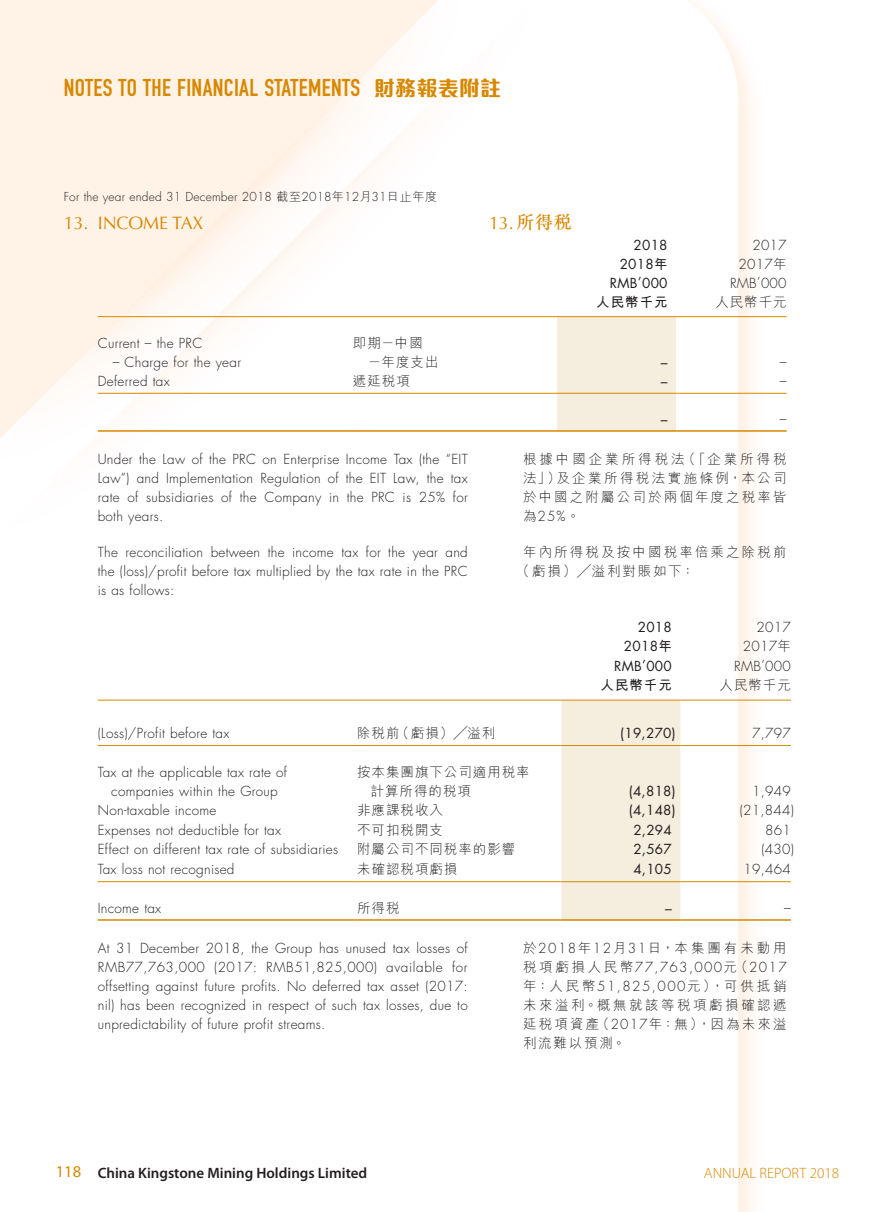
<style>
.page{position:relative;width:893px;height:1212px;background:#fff}
.page>*{position:absolute;margin:0;border:0;box-sizing:border-box;transform-origin:0 0}
.t1{font:24px "DIN Engschrift Std";letter-spacing:.015em;color:#d78800}
.t2{font:18px "Optima LT Std";letter-spacing:-.005em;color:#d78800}
.t3{font:600 15px "Myriad Pro";color:#231f20}
.t4{font:300 15px "Myriad Pro";color:#d78800}
.t5{font:300 13.5px/18.9px "Futura Std";letter-spacing:.02em;color:#231f20;text-align:justify}
.t6{font:300 13.5px/18.9px "M Hei HK";letter-spacing:.16em;color:#231f20;text-align:justify}
.t7{font:13.5px "Futura Std";letter-spacing:.02em;color:#231f20}
.t8{font:300 13.5px/18.9px "M Hei HK";letter-spacing:.07em;color:#231f20}
.t9{font:300 13.5px "Futura Std";letter-spacing:.1em;color:#231f20}
.t10{font:300 13.5px "M Hei HK";letter-spacing:.215em;color:#231f20}
.t11{font:700 13.5px "M Hei HK";letter-spacing:.07em;color:#231f20}
.t12{font:300 12px "Futura Std";letter-spacing:.015em;color:#231f20}
.s1{font-family:"M Elle HK";font-weight:800;font-size:21px}
.s2{font-family:"M Hei HK"}
.s3{font-family:"M Sung HK";font-weight:500}
.s4{font-family:"M Hei HK";font-weight:700}
.s5{font-family:"Futura Std"}
.s6{font-weight:400;font-size:16.5px;color:#d78800}
</style>
<div class="page">
<div style="left:557px;top:317px;width:119px;height:113px;background:#f5eddd"></div>
<hr style="left:98px;top:316px;width:255px;height:1px;background:#d78800">
<hr style="left:353px;top:316px;width:204px;height:1px;background:#d78800">
<hr style="left:557px;top:316px;width:119px;height:1px;background:#d78800">
<hr style="left:676px;top:316px;width:111px;height:1px;background:#d78800">
<hr style="left:98px;top:393px;width:255px;height:1px;background:#d78800">
<hr style="left:353px;top:393px;width:204px;height:1px;background:#d78800">
<hr style="left:557px;top:393px;width:119px;height:1px;background:#d78800">
<hr style="left:676px;top:393px;width:111px;height:1px;background:#d78800">
<hr style="left:98px;top:430px;width:255px;height:2px;background:#d78800">
<hr style="left:353px;top:430px;width:204px;height:2px;background:#d78800">
<hr style="left:557px;top:430px;width:119px;height:2px;background:#d78800">
<hr style="left:676px;top:430px;width:111px;height:2px;background:#d78800">
<div style="left:561px;top:701px;width:119px;height:218px;background:#f5eddd"></div>
<hr style="left:98px;top:700px;width:259px;height:1px;background:#d78800">
<hr style="left:357px;top:700px;width:204px;height:1px;background:#d78800">
<hr style="left:561px;top:700px;width:119px;height:1px;background:#d78800">
<hr style="left:680px;top:700px;width:111px;height:1px;background:#d78800">
<hr style="left:98px;top:745px;width:259px;height:1px;background:#d78800">
<hr style="left:357px;top:745px;width:204px;height:1px;background:#d78800">
<hr style="left:561px;top:745px;width:119px;height:1px;background:#d78800">
<hr style="left:680px;top:745px;width:111px;height:1px;background:#d78800">
<hr style="left:98px;top:881px;width:259px;height:1px;background:#d78800">
<hr style="left:357px;top:881px;width:204px;height:1px;background:#d78800">
<hr style="left:561px;top:881px;width:119px;height:1px;background:#d78800">
<hr style="left:680px;top:881px;width:111px;height:1px;background:#d78800">
<hr style="left:98px;top:919px;width:259px;height:2px;background:#d78800">
<hr style="left:357px;top:919px;width:204px;height:2px;background:#d78800">
<hr style="left:561px;top:919px;width:119px;height:2px;background:#d78800">
<hr style="left:680px;top:919px;width:111px;height:2px;background:#d78800">
<h1 class="t1" style="left:64px;top:74px;width:439px">NOTES TO THE FINANCIAL STATEMENTS <span class="s1">財務報表附註</span></h1>
<p class="t12" style="left:64px;top:190px;width:375px">For the year ended 31 December 2018 <span class="s2">截至</span>2018<span class="s2">年</span>12<span class="s2">月</span>31<span class="s2">日止年度</span></p>
<h2 class="t2" style="left:64px;top:212px;width:141px">13. INCOME TAX</h2>
<h2 class="t2" style="left:489px;top:212px;width:84px">13.<span class="s3">所得稅</span></h2>
<p class="t7" style="left:633px;top:236px;width:36px">2018</p>
<p class="t5" style="left:752px;top:236px;width:36px">2017</p>
<p class="t7" style="left:620px;top:255px;width:49px">2018<span class="s4">年</span></p>
<p class="t5" style="left:738px;top:255px;width:50px">2017<span class="s2">年</span></p>
<p class="t7" style="left:610px;top:274px;width:59px">RMB’000</p>
<p class="t5" style="left:730px;top:274px;width:58px">RMB’000</p>
<p class="t11" style="left:596px;top:292px;width:73px">人民幣千元</p>
<p class="t6" style="left:715px;top:292px;width:73px">人民幣千元</p>
<p class="t5" style="left:98px;top:334px;width:106px">Current – the PRC</p>
<p class="t6" style="left:353px;top:333px;width:71px">即期－中國</p>
<p class="t5" style="left:113px;top:353px;width:130px">– Charge for the year</p>
<p class="t6" style="left:368px;top:352px;width:72px">－年度支出</p>
<p class="t7" style="left:661px;top:353px;width:8px">–</p>
<p class="t5" style="left:98px;top:372px;width:73px">Deferred tax</p>
<p class="t6" style="left:353px;top:371px;width:58px">遞延稅項</p>
<p class="t7" style="left:661px;top:372px;width:8px">–</p>
<p class="t7" style="left:661px;top:410px;width:8px">–</p>
<p class="t5" style="left:780px;top:353px;width:8px">–</p>
<p class="t5" style="left:780px;top:372px;width:8px">–</p>
<p class="t5" style="left:780px;top:410px;width:8px">–</p>
<p class="t5" style="left:98px;top:450px;width:371px">Under the Law of the PRC on Enterprise Income Tax (the “EIT Law”) and Implementation Regulation of the EIT Law, the tax rate of subsidiaries of the Company in the PRC is 25% for both years.</p>
<p class="t5" style="left:98px;top:543px;width:371px">The reconciliation between the income tax for the year and the (loss)/profit before tax multiplied by the tax rate in the PRC is as follows:</p>
<p class="t6" style="left:523px;top:450px;width:265px">根據中國企業所得稅法（「企業所得稅法」）及企業所得稅法實施條例，本公司於中國之附屬公司於兩個年度之稅率皆</p>
<p class="t5" style="left:523px;top:507px;width:59px"><span class="s2">為</span>25%<span class="s2">。</span></p>
<p class="t6" style="left:516px;top:543px;width:272px;text-indent:7px">年內所得稅及按中國稅率倍乘之除稅前（虧損）╱溢利對賬如下：</p>
<p class="t7" style="left:638px;top:618px;width:36px">2018</p>
<p class="t5" style="left:757px;top:618px;width:36px">2017</p>
<p class="t7" style="left:624px;top:638px;width:49px">2018<span class="s4">年</span></p>
<p class="t5" style="left:743px;top:637px;width:50px">2017<span class="s2">年</span></p>
<p class="t7" style="left:614px;top:657px;width:59px">RMB’000</p>
<p class="t5" style="left:734px;top:657px;width:58px">RMB’000</p>
<p class="t11" style="left:600px;top:675px;width:73px">人民幣千元</p>
<p class="t6" style="left:720px;top:676px;width:73px">人民幣千元</p>
<p class="t5" style="left:98px;top:724px;width:133px">(Loss)/Profit before tax</p>
<p class="t6" style="left:357px;top:723px;width:140px">除稅前（虧損）╱溢利</p>
<p class="t7" style="left:620px;top:724px;width:57px">(19,270)</p>
<p class="t5" style="left:752px;top:724px;width:40px">7,797</p>
<p class="t5" style="left:98px;top:763px;width:191px;text-align:center">Tax at the applicable tax rate of companies within the Group</p>
<p class="t8" style="left:371px;top:762px;width:161px;text-indent:-14px">按本集團旗下公司適用稅率計算所得的稅項</p>
<p class="t7" style="left:629px;top:782px;width:48px">(4,818)</p>
<p class="t5" style="left:752px;top:782px;width:40px">1,949</p>
<p class="t5" style="left:98px;top:801px;width:120px">Non-taxable income</p>
<p class="t6" style="left:357px;top:801px;width:87px">非應課稅收入</p>
<p class="t7" style="left:629px;top:802px;width:48px">(4,148)</p>
<p class="t5" style="left:740px;top:801px;width:56px">(21,844)</p>
<p class="t5" style="left:98px;top:821px;width:185px">Expenses not deductible for tax</p>
<p class="t6" style="left:357px;top:820px;width:87px">不可扣稅開支</p>
<p class="t7" style="left:633px;top:821px;width:40px">2,294</p>
<p class="t5" style="left:765px;top:821px;width:27px">861</p>
<p class="t5" style="left:98px;top:840px;width:242px">Effect on different tax rate of subsidiaries</p>
<p class="t8" style="left:357px;top:840px;width:160px">附屬公司不同稅率的影響</p>
<p class="t7" style="left:633px;top:841px;width:40px">2,567</p>
<p class="t5" style="left:761px;top:840px;width:34px">(430)</p>
<p class="t5" style="left:98px;top:860px;width:138px">Tax loss not recognised</p>
<p class="t8" style="left:357px;top:859px;width:102px">未確認稅項虧損</p>
<p class="t7" style="left:633px;top:860px;width:40px">4,105</p>
<p class="t5" style="left:743px;top:860px;width:49px">19,464</p>
<p class="t5" style="left:98px;top:899px;width:65px">Income tax</p>
<p class="t6" style="left:357px;top:898px;width:44px">所得稅</p>
<p class="t7" style="left:665px;top:899px;width:8px">–</p>
<p class="t5" style="left:784px;top:899px;width:8px">–</p>
<p class="t5" style="left:98px;top:939px;width:371px">At 31 December 2018, the Group has unused tax losses of RMB77,763,000 (2017: RMB51,825,000) available for offsetting against future profits. No deferred tax asset (2017: nil) has been recognized in respect of such tax losses, due to unpredictability of future profit streams.</p>
<p class="t10" style="left:523px;top:941px;width:265px">於<span class="s5">2018</span>年<span class="s5">12</span>月<span class="s5">31</span>日，本集團有未動用</p>
<p class="t9" style="left:523px;top:959px;width:265px"><span class="s2">稅項虧損人民幣</span>77,763,000<span class="s2">元（</span>2017</p>
<p class="t6" style="left:523px;top:976px;width:265px">年：人民幣<span class="s5">51,825,000</span>元），可供抵銷未來溢利。概無就該等稅項虧損確認遞延稅項資產（<span class="s5">2017</span>年：無），因為未來溢利流難以預測。</p>
<p class="t3" style="left:56px;top:1163px;width:313px"><span class="s6">118</span> China Kingstone Mining Holdings Limited</p>
<p class="t4" style="left:704px;top:1164px;width:137px">ANNUAL REPORT 2018</p>
</div>
